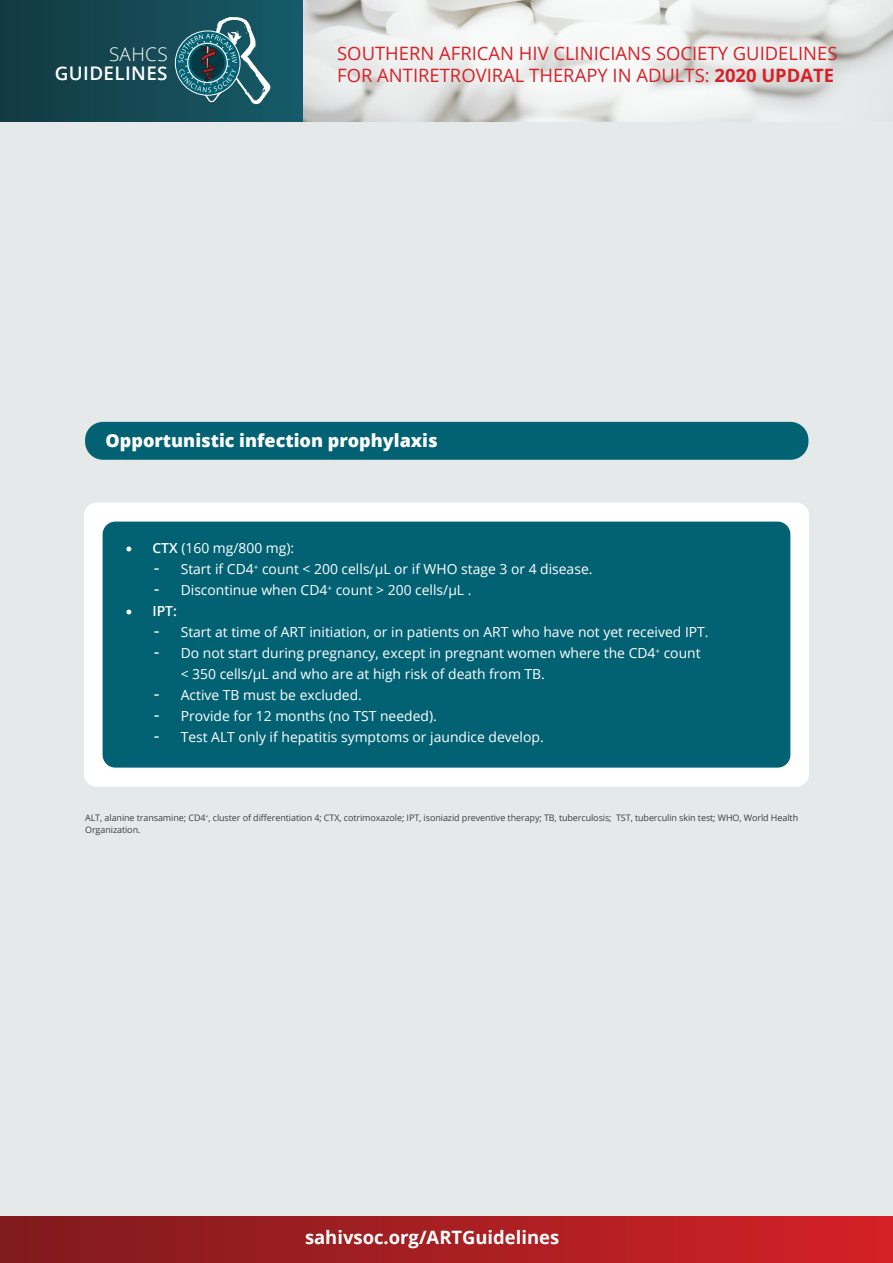
<style>
.page{position:relative;width:893px;height:1263px;background:#fff}
.page>*{position:absolute;margin:0;border:0;box-sizing:border-box;transform-origin:0 0}
.t1{font:600 18.75px "Open Sans";letter-spacing:.02em;color:#fff}
.t2{font:300 18.75px "Open Sans";letter-spacing:.02em;color:#fff}
.t3{font:18.45px/22px "Open Sans";color:#d82027}
.t4{font:700 18.45px "Open Sans";color:#fff}
.t5{font:800 18px "Open Sans";color:#fff}
.t6{font:13.95px/21px "Open Sans";color:#fff}
.t7{font:600 13.95px "Open Sans";color:#fff}
.t8{font:9px/12px "Open Sans";letter-spacing:-.01em;color:#3e3e3f}
.s1{font-weight:700}
.s2{font-family:"Minion Pro";font-weight:600;font-size:18px}
.s3{font-weight:600}
.s4{font-size:18px}
.s5{font-family:"Minion Pro";font-size:18px}
</style>
<div class="page">
<div style="left:0;top:1px;width:893px;height:1262px;background:#e6e9e9"></div>
<div style="left:0;top:1216px;width:893px;height:47px;background:linear-gradient(to right,#7e1b1d,#d32127)"></div>
<svg style="left:0;top:0;width:303px;height:121px;background:#144852"></svg>
<svg style="left:178px;top:17px;width:92px;height:87px;background:#386e7a"></svg>
<img style="left:303px;top:0;width:590px;height:121px">
<div style="left:84px;top:502px;width:725px;height:285px;background:#fff;border-radius:13px"></div>
<div style="left:85px;top:422px;width:723px;height:38px;background:#026273;border-radius:18px"></div>
<div style="left:103px;top:522px;width:687px;height:246px;background:#026273;border-radius:13px"></div>
<h1 class="t2" style="left:109px;top:41px;width:60px">SAHCS</h1>
<h1 class="t1" style="left:55px;top:60px;width:114px">GUIDELINES</h1>
<h2 class="t3" style="left:337px;top:41px;width:502px">SOUTHERN AFRICAN HIV CLINICIANS SOCIETY GUIDELINES<br>FOR ANTIRETROVIRAL THERAPY IN ADULTS: <span class="s1">2020 UPDATE</span></h2>
<p class="t5" style="left:106px;top:427px;width:334px">Opportunistic infection prophylaxis</p>
<p class="t6" style="left:125px;top:537px;width:170px"><span class="s2">•</span> <span class="s3">CTX</span> (160 mg/800 mg):</p>
<p class="t6" style="left:154px;top:558px;width:440px"><span class="s4">-</span> Start if CD4<sup>+</sup> count &lt; 200 cells/μL or if WHO stage 3 or 4 disease.</p>
<p class="t6" style="left:154px;top:579px;width:319px"><span class="s4">-</span> Discontinue when CD4<sup>+</sup> count &gt; 200 cells/μL .</p>
<p class="t7" style="left:125px;top:602px;width:53px"><span class="s5">•</span> IPT:</p>
<p class="t6" style="left:154px;top:621px;width:556px"><span class="s4">-</span> Start at time of ART initiation, or in patients on ART who have not yet received IPT.</p>
<p class="t6" style="left:181px;top:642px;width:521px;text-indent:-27px"><span class="s4">-</span> Do not start during pregnancy, except in pregnant women where the CD4<sup>+</sup> count &lt; 350 cells/μL and who are at high risk of death from TB.</p>
<p class="t6" style="left:154px;top:684px;width:210px"><span class="s4">-</span> Active TB must be excluded.</p>
<p class="t6" style="left:154px;top:705px;width:285px"><span class="s4">-</span> Provide for 12 months (no TST needed).</p>
<p class="t6" style="left:154px;top:726px;width:391px"><span class="s4">-</span> Test ALT only if hepatitis symptoms or jaundice develop.</p>
<p class="t8" style="left:85px;top:811px;width:715px">ALT, alanine transamine; CD4<sup>+</sup>, cluster of differentiation 4; CTX, cotrimoxazole; IPT, isoniazid preventive therapy; TB, tuberculosis; TST, tuberculin skin test; WHO, World Health<br>Organization.</p>
<h2 class="t4" style="left:305px;top:1224px;width:256px">sahivsoc.org/ARTGuidelines</h2>
</div>
